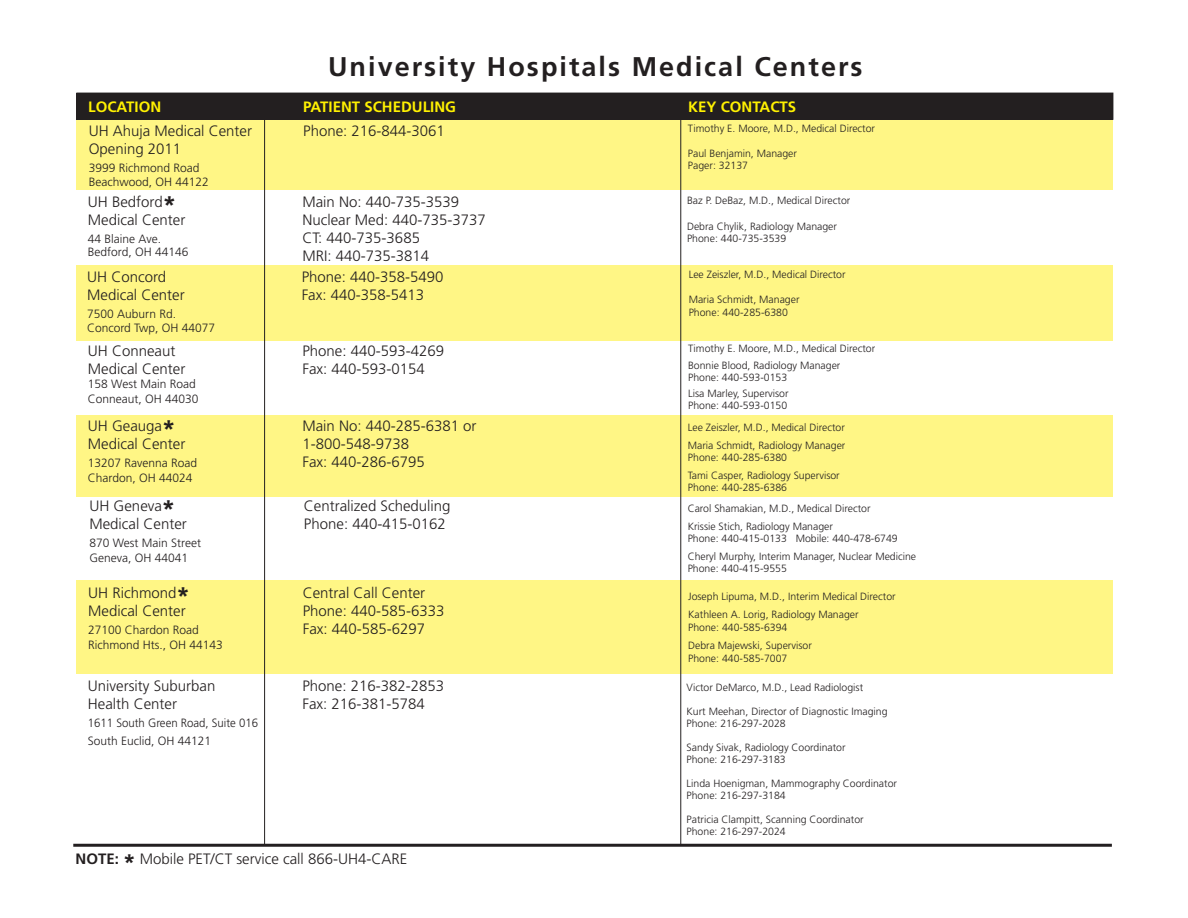
<style>
.page{position:relative;width:1188px;height:918px;background:#fff}
.page>*{position:absolute;margin:0;border:0;box-sizing:border-box;transform-origin:0 0}
.t1{font:700 27px "Frutiger";letter-spacing:.075em;color:#231f20}
.t2{font:300 15px "Frutiger";color:#231f20}
.t3{font:700 15px "Frutiger";color:#fff101}
.t4{font:300 12px "Frutiger";color:#231f20}
.t5{font:300 12px "Frutiger";color:#231f20;scale:.95 1}
.t6{font:300 10.5px "Frutiger";color:#231f20}
.s1{font-weight:700;font-size:24px}
.s2{font-weight:700}
.s3{font-weight:700;font-size:22.5px}
</style>
<div class="page">
<div style="left:76px;top:580px;width:1037px;height:94px;background:#fff685"></div>
<div style="left:76px;top:416px;width:1037px;height:81px;background:#fff685"></div>
<div style="left:76px;top:265px;width:1037px;height:75px;background:#fff685"></div>
<div style="left:76px;top:119px;width:1037px;height:71px;background:#fff685"></div>
<div style="left:77px;top:93px;width:1036px;height:26px;background:#231f20"></div>
<div style="left:76px;top:93px;width:1037px;height:27px;border:1px solid #231f20"></div>
<hr style="left:264px;top:118px;width:1px;height:726px;background:#231f20">
<hr style="left:680px;top:118px;width:1px;height:727px;background:#231f20">
<hr style="left:73px;top:844px;width:1039px;height:3px;background:#231f20">
<p class="t1" style="left:328px;top:51px;width:536px">University Hospitals Medical Centers</p>
<p class="t3" style="left:88px;top:98px;width:74px">LOCATION</p>
<p class="t3" style="left:303px;top:98px;width:154px">PATIENT SCHEDULING</p>
<p class="t3" style="left:688px;top:98px;width:109px">KEY CONTACTS</p>
<p class="t2" style="left:89px;top:122px;width:165px">UH Ahuja Medical Center</p>
<p class="t2" style="left:303px;top:122px;width:143px">Phone: 216-844-3061</p>
<p class="t2" style="left:89px;top:140px;width:94px">Opening 2011</p>
<p class="t4" style="left:89px;top:161px;width:112px">3999 Richmond Road</p>
<p class="t4" style="left:89px;top:175px;width:122px">Beachwood, OH 44122</p>
<p class="t2" style="left:88px;top:193px;width:90px">UH Bedford<span class="s1">*</span></p>
<p class="t2" style="left:302px;top:193px;width:158px">Main No: 440-735-3539</p>
<p class="t2" style="left:88px;top:211px;width:99px">Medical Center</p>
<p class="t2" style="left:302px;top:211px;width:185px">Nuclear Med: 440-735-3737</p>
<p class="t4" style="left:88px;top:232px;width:75px">44 Blaine Ave.</p>
<p class="t2" style="left:302px;top:229px;width:119px">CT: 440-735-3685</p>
<p class="t4" style="left:88px;top:245px;width:102px">Bedford, OH 44146</p>
<p class="t2" style="left:302px;top:247px;width:128px">MRI: 440-735-3814</p>
<p class="t2" style="left:87px;top:268px;width:80px">UH Concord</p>
<p class="t2" style="left:302px;top:268px;width:143px">Phone: 440-358-5490</p>
<p class="t2" style="left:87px;top:286px;width:99px">Medical Center</p>
<p class="t2" style="left:302px;top:286px;width:124px">Fax: 440-358-5413</p>
<p class="t4" style="left:87px;top:307px;width:90px">7500 Auburn Rd.</p>
<p class="t4" style="left:87px;top:321px;width:129px">Concord Twp, OH 44077</p>
<p class="t2" style="left:88px;top:342px;width:89px">UH Conneaut</p>
<p class="t2" style="left:302px;top:342px;width:143px">Phone: 440-593-4269</p>
<p class="t2" style="left:88px;top:360px;width:99px">Medical Center</p>
<p class="t2" style="left:302px;top:360px;width:124px">Fax: 440-593-0154</p>
<p class="t4" style="left:88px;top:377px;width:109px">158 West Main Road</p>
<p class="t4" style="left:88px;top:392px;width:112px">Conneaut, OH 44030</p>
<p class="t2" style="left:88px;top:418px;width:89px">UH Geauga<span class="s1">*</span></p>
<p class="t2" style="left:302px;top:418px;width:176px">Main No: 440-285-6381 or</p>
<p class="t2" style="left:88px;top:436px;width:99px">Medical Center</p>
<p class="t2" style="left:302px;top:436px;width:108px">1-800-548-9738</p>
<p class="t4" style="left:88px;top:456px;width:111px">13207 Ravenna Road</p>
<p class="t2" style="left:302px;top:454px;width:124px">Fax: 440-286-6795</p>
<p class="t4" style="left:88px;top:471px;width:106px">Chardon, OH 44024</p>
<p class="t2" style="left:89px;top:498px;width:87px">UH Geneva<span class="s1">*</span></p>
<p class="t2" style="left:304px;top:498px;width:148px">Centralized Scheduling</p>
<p class="t2" style="left:89px;top:516px;width:99px">Medical Center</p>
<p class="t2" style="left:304px;top:516px;width:143px">Phone: 440-415-0162</p>
<p class="t4" style="left:89px;top:536px;width:113px">870 West Main Street</p>
<p class="t4" style="left:89px;top:551px;width:100px">Geneva, OH 44041</p>
<p class="t2" style="left:88px;top:585px;width:103px">UH Richmond<span class="s1">*</span></p>
<p class="t2" style="left:303px;top:585px;width:124px">Central Call Center</p>
<p class="t2" style="left:88px;top:603px;width:99px">Medical Center</p>
<p class="t2" style="left:303px;top:603px;width:143px">Phone: 440-585-6333</p>
<p class="t4" style="left:88px;top:623px;width:112px">27100 Chardon Road</p>
<p class="t2" style="left:303px;top:621px;width:124px">Fax: 440-585-6297</p>
<p class="t4" style="left:88px;top:638px;width:136px">Richmond Hts., OH 44143</p>
<p class="t2" style="left:88px;top:678px;width:129px">University Suburban</p>
<p class="t2" style="left:302px;top:678px;width:143px">Phone: 216-382-2853</p>
<p class="t2" style="left:88px;top:696px;width:91px">Health Center</p>
<p class="t2" style="left:302px;top:696px;width:124px">Fax: 216-381-5784</p>
<p class="t5" style="left:88px;top:716px;width:181px">1611 South Green Road, Suite 016</p>
<p class="t4" style="left:88px;top:734px;width:125px">South Euclid, OH 44121</p>
<p class="t2" style="left:76px;top:851px;width:333px"><span class="s2">NOTE:</span> <span class="s3">*</span> Mobile PET/CT service call 866-UH4-CARE</p>
<p class="t6" style="left:688px;top:122px;width:189px">Timothy E. Moore, M.D., Medical Director</p>
<p class="t6" style="left:688px;top:147px;width:111px">Paul Benjamin, Manager</p>
<p class="t6" style="left:688px;top:160px;width:62px">Pager: 32137</p>
<p class="t6" style="left:687px;top:195px;width:165px">Baz P. DeBaz, M.D., Medical Director</p>
<p class="t6" style="left:687px;top:220px;width:151px">Debra Chylik, Radiology Manager</p>
<p class="t6" style="left:687px;top:233px;width:101px">Phone: 440-735-3539</p>
<p class="t6" style="left:689px;top:269px;width:158px">Lee Zeiszler, M.D., Medical Director</p>
<p class="t6" style="left:689px;top:294px;width:112px">Maria Schmidt, Manager</p>
<p class="t6" style="left:689px;top:306px;width:101px">Phone: 440-285-6380</p>
<p class="t6" style="left:688px;top:343px;width:189px">Timothy E. Moore, M.D., Medical Director</p>
<p class="t6" style="left:688px;top:359px;width:154px">Bonnie Blood, Radiology Manager</p>
<p class="t6" style="left:688px;top:371px;width:101px">Phone: 440-593-0153</p>
<p class="t6" style="left:688px;top:388px;width:102px">Lisa Marley, Supervisor</p>
<p class="t6" style="left:688px;top:400px;width:101px">Phone: 440-593-0150</p>
<p class="t6" style="left:688px;top:421px;width:158px">Lee Zeiszler, M.D., Medical Director</p>
<p class="t6" style="left:688px;top:439px;width:159px">Maria Schmidt, Radiology Manager</p>
<p class="t6" style="left:688px;top:451px;width:101px">Phone: 440-285-6380</p>
<p class="t6" style="left:688px;top:469px;width:153px">Tami Casper, Radiology Supervisor</p>
<p class="t6" style="left:688px;top:481px;width:101px">Phone: 440-285-6386</p>
<p class="t6" style="left:688px;top:502px;width:184px">Carol Shamakian, M.D., Medical Director</p>
<p class="t6" style="left:688px;top:520px;width:147px">Krissie Stich, Radiology Manager</p>
<p class="t6" style="left:688px;top:532px;width:212px">Phone: 440-415-0133 Mobile: 440-478-6749</p>
<p class="t6" style="left:688px;top:550px;width:230px">Cheryl Murphy, Interim Manager, Nuclear Medicine</p>
<p class="t6" style="left:688px;top:562px;width:101px">Phone: 440-415-9555</p>
<p class="t6" style="left:688px;top:590px;width:209px">Joseph Lipuma, M.D., Interim Medical Director</p>
<p class="t6" style="left:688px;top:609px;width:172px">Kathleen A. Lorig, Radiology Manager</p>
<p class="t6" style="left:688px;top:621px;width:101px">Phone: 440-585-6394</p>
<p class="t6" style="left:688px;top:640px;width:125px">Debra Majewski, Supervisor</p>
<p class="t6" style="left:688px;top:652px;width:101px">Phone: 440-585-7007</p>
<p class="t6" style="left:687px;top:681px;width:178px">Victor DeMarco, M.D., Lead Radiologist</p>
<p class="t6" style="left:687px;top:705px;width:203px">Kurt Meehan, Director of Diagnostic Imaging</p>
<p class="t6" style="left:687px;top:717px;width:101px">Phone: 216-297-2028</p>
<p class="t6" style="left:687px;top:741px;width:161px">Sandy Sivak, Radiology Coordinator</p>
<p class="t6" style="left:687px;top:753px;width:101px">Phone: 216-297-3183</p>
<p class="t6" style="left:687px;top:777px;width:212px">Linda Hoenigman, Mammography Coordinator</p>
<p class="t6" style="left:687px;top:789px;width:101px">Phone: 216-297-3184</p>
<p class="t6" style="left:687px;top:813px;width:179px">Patricia Clampitt, Scanning Coordinator</p>
<p class="t6" style="left:687px;top:825px;width:101px">Phone: 216-297-2024</p>
</div>
